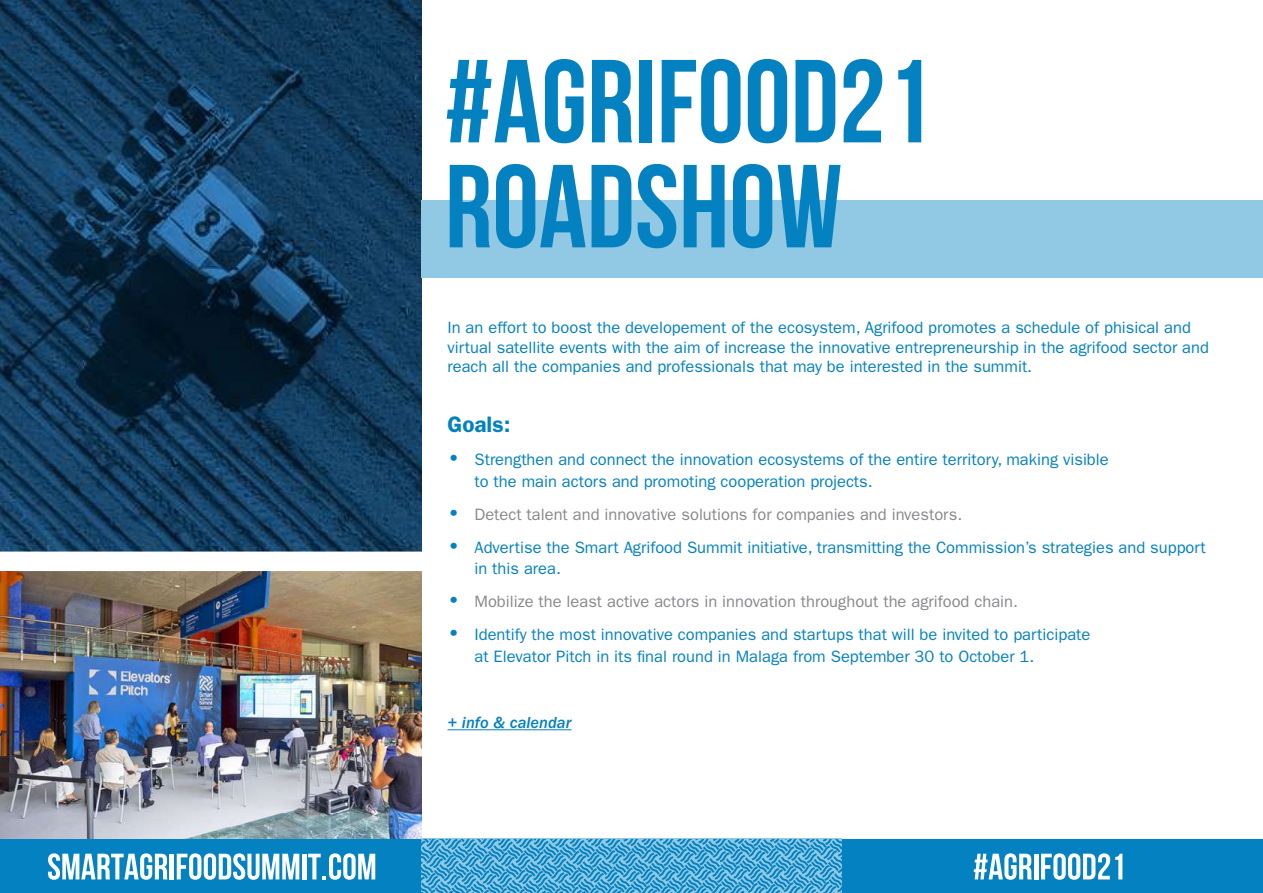
<style>
.page{position:relative;width:1263px;height:893px;background:#fff}
.page>*{position:absolute;margin:0;border:0;box-sizing:border-box;transform-origin:0 0}
.t1{font:700 117.75px/105px "Bebas Neue";color:#0381c0}
.t2{font:600 22.5px "ITC Franklin Gothic Std";color:#0381c0}
.t3{font:16.5px/21.8px "ITC Franklin Gothic Std";color:#0381c0}
.t4{font:16.5px "ITC Franklin Gothic Std";color:#87888a}
.t5{font:16.5px "ITC Franklin Gothic Std Med It";color:#0381c0}
.s1{font-weight:600;font-size:21px}
.s2{font-weight:600;font-size:21px;color:#0381c0}
</style>
<div class="page">
<div style="left:0;top:839px;width:421px;height:54px;background:#0381c0"></div>
<div style="left:842px;top:839px;width:421px;height:54px;background:#0381c0"></div>
<svg style="left:48px;top:853px;width:119px;height:27px"></svg>
<hr style="left:170px;top:854px;width:4px;height:25px;background:#fff">
<svg style="left:177px;top:853px;width:122px;height:27px"></svg>
<hr style="left:302px;top:854px;width:4px;height:25px;background:#fff">
<svg style="left:308px;top:853px;width:67px;height:27px"></svg>
<svg style="left:974px;top:853px;width:58px;height:27px"></svg>
<hr style="left:1034px;top:854px;width:4px;height:25px;background:#fff">
<svg style="left:1041px;top:853px;width:81px;height:27px"></svg>
<svg style="left:421px;top:839px;width:421px;height:54px;background:#4aa5d2"></svg>
<img style="left:0;top:0;width:422px;height:839px">
<div style="left:422px;top:200px;width:841px;height:77px;background:#91c8e3"></div>
<hr style="left:447px;top:729px;width:124px;height:1px;background:#0381c0">
<div style="left:0;top:552px;width:427px;height:19px;background:#fff"></div>
<h1 class="t1" style="left:445px;top:48px;width:489px">#AGRIFOOD21<br>ROADSHOW</h1>
<p class="t3" style="left:447px;top:317px;width:763px;line-height:19.8px">In an effort to boost the developement of the ecosystem, Agrifood promotes a schedule of phisical and virtual satellite events with the aim of increase the innovative entrepreneurship in the agrifood sector and reach all the companies and professionals that may be interested in the summit.</p>
<h2 class="t2" style="left:447px;top:411px;width:64px">Goals:</h2>
<p class="t3" style="left:474px;top:448px;width:636px;text-indent:-27px"><span class="s1">•</span> Strengthen and connect the innovation ecosystems of the entire territory, making visible to the main actors and promoting cooperation projects.</p>
<p class="t4" style="left:447px;top:505px;width:516px"><span class="s2">•</span> Detect talent and innovative solutions for companies and investors.</p>
<p class="t3" style="left:474px;top:536px;width:733px;text-indent:-27px"><span class="s1">•</span> Advertise the Smart Agrifood Summit initiative, transmitting the Commission’s strategies and support in this area.</p>
<p class="t4" style="left:447px;top:592px;width:572px"><span class="s2">•</span> Mobilize the least active actors in innovation throughout the agrifood chain.</p>
<p class="t3" style="left:474px;top:624px;width:617px;text-indent:-27px"><span class="s1">•</span> Identify the most innovative companies and startups that will be invited to participate at Elevator Pitch in its final round in Malaga from September 30 to October 1.</p>
<p class="t5" style="left:447px;top:713px;width:125px">+ info &amp; calendar</p>
</div>
